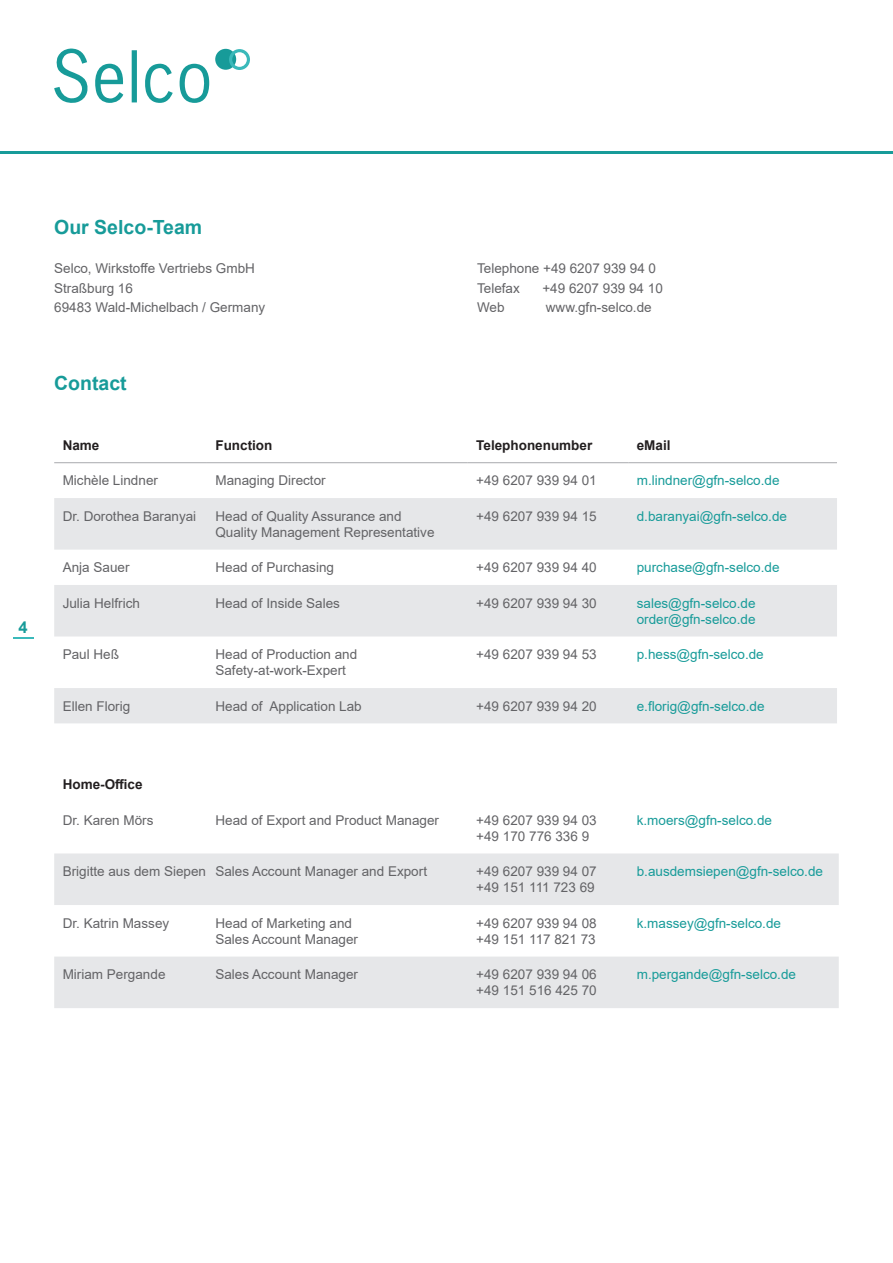
<style>
.page{position:relative;width:893px;height:1263px;background:#fff}
.page>*{position:absolute;margin:0;border:0;box-sizing:border-box;transform-origin:0 0}
.t1{font:700 19.5px "Arial";color:#179b99}
.t2{font:700 16.5px "Arial";color:#179b99}
.t3{font:13.5px/16.2px "Arial";color:#636366}
.t4{font:13.5px/16.2px "Arial";color:#179b99}
.t5{font:700 13.5px "Arial";color:#231f20}
</style>
<div class="page">
<hr style="left:0;top:151px;width:893px;height:3px;background:#179b99">
<svg style="left:13px;top:637px;width:21px;height:1px"></svg>
<svg style="left:132px;top:50px;width:5px;height:52px"></svg>
<svg style="left:54px;top:48px;width:70px;height:55px"></svg>
<svg style="left:145px;top:64px;width:28px;height:39px"></svg>
<svg style="left:179px;top:64px;width:30px;height:39px"></svg>
<div style="left:215px;top:49px;width:21px;height:21px;background:#179b99;border-radius:50%"></div>
<svg style="left:229px;top:49px;width:21px;height:21px"></svg>
<svg style="left:54px;top:498px;width:783px;height:225px;fill:#e6e7e9"></svg>
<hr style="left:54px;top:462px;width:153px;height:1px;background:#a8a9ad">
<hr style="left:207px;top:462px;width:261px;height:1px;background:#a8a9ad">
<hr style="left:468px;top:462px;width:160px;height:1px;background:#a8a9ad">
<hr style="left:628px;top:462px;width:209px;height:1px;background:#a8a9ad">
<div style="left:54px;top:853px;width:785px;height:52px;background:#e6e7e9"></div>
<div style="left:54px;top:956px;width:785px;height:52px;background:#e6e7e9"></div>
<p class="t2" style="left:19px;top:616px;width:11px">4</p>
<p class="t1" style="left:54px;top:213px;width:150px">Our Selco-Team</p>
<p class="t3" style="left:54px;top:260px;width:202px">Selco, Wirkstoffe Vertriebs GmbH</p>
<p class="t3" style="left:54px;top:280px;width:80px">Straßburg 16</p>
<p class="t3" style="left:54px;top:299px;width:213px">69483 Wald-Michelbach / Germany</p>
<p class="t1" style="left:54px;top:369px;width:74px">Contact</p>
<p class="t3" style="left:477px;top:260px;width:181px">Telephone +49 6207 939 94 0</p>
<p class="t3" style="left:477px;top:280px;width:44px">Telefax</p>
<p class="t3" style="left:542px;top:280px;width:122px">+49 6207 939 94 10</p>
<p class="t3" style="left:477px;top:299px;width:29px">Web</p>
<p class="t3" style="left:546px;top:299px;width:107px">www.gfn-selco.de</p>
<p class="t5" style="left:63px;top:436px;width:38px">Name</p>
<p class="t5" style="left:215px;top:436px;width:58px">Function</p>
<p class="t5" style="left:476px;top:436px;width:118px">Telephonenumber</p>
<p class="t5" style="left:637px;top:436px;width:35px">eMail</p>
<p class="t3" style="left:63px;top:472px;width:97px">Michèle Lindner</p>
<p class="t3" style="left:215px;top:472px;width:112px">Managing Director</p>
<p class="t3" style="left:476px;top:472px;width:122px">+49 6207 939 94 01</p>
<p class="t4" style="left:637px;top:472px;width:144px">m.lindner@gfn-selco.de</p>
<p class="t3" style="left:63px;top:508px;width:135px">Dr. Dorothea Baranyai</p>
<p class="t3" style="left:215px;top:508px;width:221px">Head of Quality Assurance and<br>Quality Management Representative</p>
<p class="t3" style="left:476px;top:508px;width:122px">+49 6207 939 94 15</p>
<p class="t4" style="left:637px;top:508px;width:152px">d.baranyai@gfn-selco.de</p>
<p class="t3" style="left:63px;top:559px;width:68px">Anja Sauer</p>
<p class="t3" style="left:215px;top:559px;width:120px">Head of Purchasing</p>
<p class="t3" style="left:476px;top:559px;width:122px">+49 6207 939 94 40</p>
<p class="t4" style="left:637px;top:559px;width:144px">purchase@gfn-selco.de</p>
<p class="t3" style="left:63px;top:595px;width:79px">Julia Helfrich</p>
<p class="t3" style="left:215px;top:595px;width:126px">Head of Inside Sales</p>
<p class="t3" style="left:476px;top:595px;width:122px">+49 6207 939 94 30</p>
<p class="t4" style="left:637px;top:595px;width:120px">sales@gfn-selco.de order@gfn-selco.de</p>
<p class="t3" style="left:63px;top:646px;width:58px">Paul Heß</p>
<p class="t3" style="left:215px;top:646px;width:143px">Head of Production and<br>Safety-at-work-Expert</p>
<p class="t3" style="left:476px;top:646px;width:122px">+49 6207 939 94 53</p>
<p class="t4" style="left:637px;top:646px;width:129px">p.hess@gfn-selco.de</p>
<p class="t3" style="left:63px;top:698px;width:69px">Ellen Florig</p>
<p class="t3" style="left:215px;top:698px;width:148px">Head of Application Lab</p>
<p class="t3" style="left:476px;top:698px;width:122px">+49 6207 939 94 20</p>
<p class="t4" style="left:637px;top:698px;width:129px">e.florig@gfn-selco.de</p>
<p class="t5" style="left:63px;top:775px;width:81px">Home-Office</p>
<p class="t3" style="left:63px;top:811px;width:92px">Dr. Karen Mörs</p>
<p class="t3" style="left:215px;top:811px;width:225px">Head of Export and Product Manager</p>
<p class="t3" style="left:476px;top:811px;width:122px">+49 6207 939 94 03 +49 170 776 336 9</p>
<p class="t4" style="left:637px;top:811px;width:137px">k.moers@gfn-selco.de</p>
<p class="t3" style="left:63px;top:863px;width:145px">Brigitte aus dem Siepen</p>
<p class="t3" style="left:215px;top:863px;width:213px">Sales Account Manager and Export</p>
<p class="t3" style="left:476px;top:863px;width:122px">+49 6207 939 94 07</p>
<p class="t3" style="left:476px;top:879px;width:120px">+49 151 111 723 69</p>
<p class="t4" style="left:637px;top:863px;width:188px">b.ausdemsiepen@gfn-selco.de</p>
<p class="t3" style="left:63px;top:915px;width:108px">Dr. Katrin Massey</p>
<p class="t3" style="left:215px;top:915px;width:144px">Head of Marketing and<br>Sales Account Manager</p>
<p class="t3" style="left:476px;top:915px;width:122px">+49 6207 939 94 08</p>
<p class="t3" style="left:476px;top:931px;width:121px">+49 151 117 821 73</p>
<p class="t4" style="left:637px;top:915px;width:146px">k.massey@gfn-selco.de</p>
<p class="t3" style="left:63px;top:966px;width:104px">Miriam Pergande</p>
<p class="t3" style="left:215px;top:966px;width:144px">Sales Account Manager</p>
<p class="t3" style="left:476px;top:966px;width:122px">+49 6207 939 94 06 +49 151 516 425 70</p>
<p class="t4" style="left:637px;top:966px;width:161px">m.pergande@gfn-selco.de</p>
</div>
